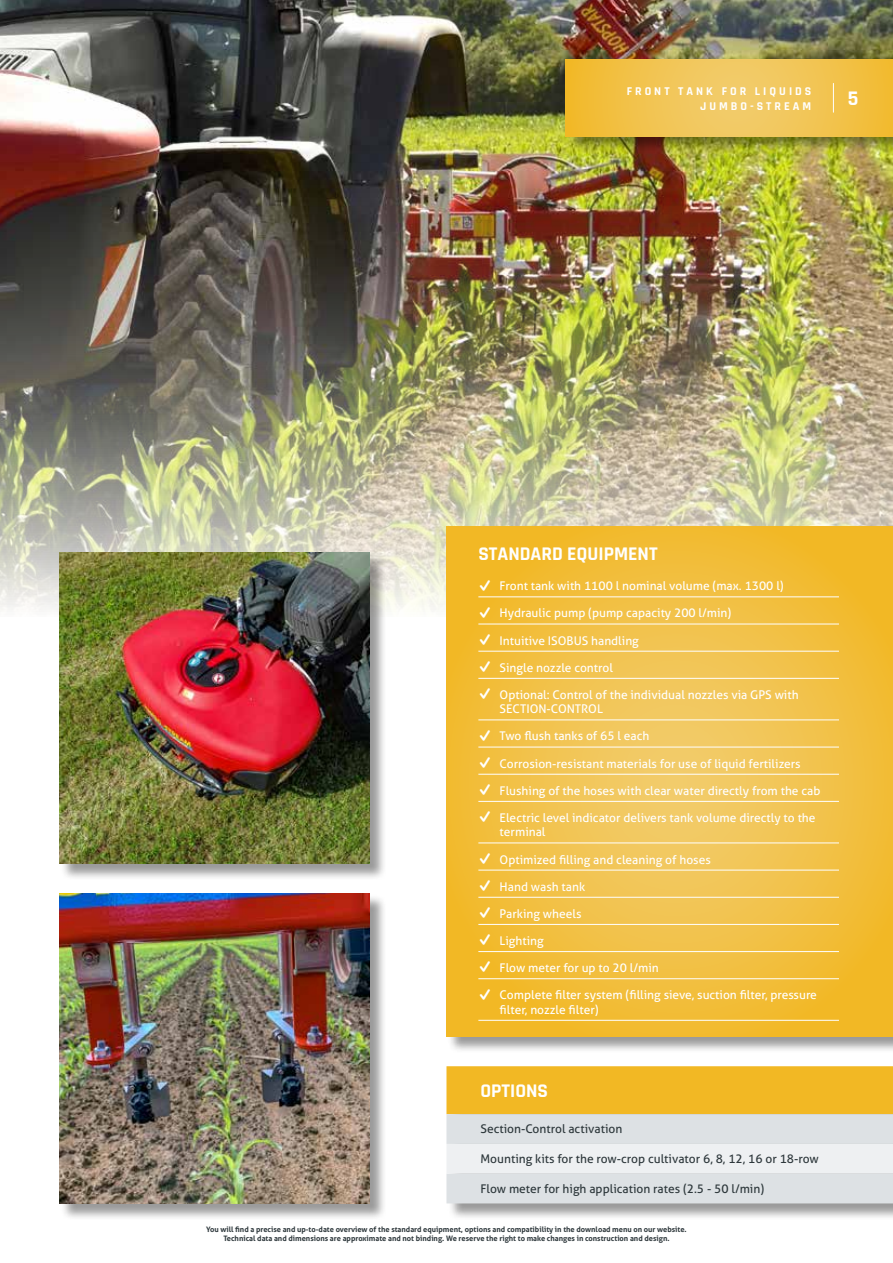
<style>
.page{position:relative;width:893px;height:1263px;background:#fff}
.page>*{position:absolute;margin:0;border:0;box-sizing:border-box;transform-origin:0 0}
.t1{font:30px "Entypo";color:#fff}
.t2{font:700 21px "Rajdhani";color:#fff}
.t3{font:700 19.5px "Rajdhani";color:#fff}
.t4{font:12px/14.4px "Aller";color:#fff}
.t5{font:12px "Aller";color:#2d373b}
.t6{font:700 12px/14.4px "Rajdhani";letter-spacing:.25em;color:#fff;text-align:right}
.t7{font:700 7.5px/9px "Aller";color:#2d373b;text-align:center}
</style>
<div class="page">
<img style="left:0;top:0;width:893px;height:617px">
<div style="left:566px;top:60px;width:327px;height:93px;background:#000;opacity:.4"></div>
<svg style="left:566px;top:60px;width:327px;height:76px;background:#f2c34f"></svg>
<div style="left:60px;top:554px;width:327px;height:326px;background:#000;opacity:.4"></div>
<img style="left:60px;top:553px;width:310px;height:310px">
<div style="left:60px;top:894px;width:327px;height:326px;background:#000;opacity:.4"></div>
<img style="left:60px;top:893px;width:310px;height:310px">
<svg style="left:833px;top:83px;width:1px;height:29px"></svg>
<div style="left:447px;top:1067px;width:446px;height:154px;background:#000;opacity:.4"></div>
<svg style="left:446px;top:1066px;width:447px;height:137px;background:#e7d5a4"></svg>
<div style="left:447px;top:527px;width:446px;height:526px;background:#000;opacity:.4"></div>
<svg style="left:446px;top:526px;width:447px;height:510px;background:#f2c042"></svg>
<hr style="left:478px;top:597px;width:361px;height:1px;background:#fff">
<hr style="left:478px;top:624px;width:361px;height:1px;background:#fff">
<hr style="left:478px;top:651px;width:361px;height:1px;background:#fff">
<hr style="left:478px;top:678px;width:361px;height:1px;background:#fff">
<hr style="left:478px;top:720px;width:361px;height:1px;background:#fff">
<hr style="left:478px;top:747px;width:361px;height:1px;background:#fff">
<hr style="left:478px;top:774px;width:361px;height:1px;background:#fff">
<hr style="left:478px;top:801px;width:361px;height:1px;background:#fff">
<hr style="left:478px;top:843px;width:361px;height:1px;background:#fff">
<hr style="left:478px;top:870px;width:361px;height:1px;background:#fff">
<hr style="left:478px;top:897px;width:361px;height:1px;background:#fff">
<hr style="left:478px;top:924px;width:361px;height:1px;background:#fff">
<hr style="left:478px;top:951px;width:361px;height:1px;background:#fff">
<hr style="left:478px;top:978px;width:361px;height:1px;background:#fff">
<hr style="left:478px;top:1020px;width:361px;height:1px;background:#fff">
<p class="t6" style="left:627px;top:85px;width:186px">FRONT TANK FOR LIQUIDS<br>JUMBO-STREAM</p>
<h2 class="t2" style="left:848px;top:86px;width:12px">5</h2>
<h3 class="t3" style="left:478px;top:542px;width:181px">STANDARD EQUIPMENT</h3>
<h1 class="t1" style="left:478px;top:565px;width:15px">W</h1>
<p class="t4" style="left:500px;top:579px;width:286px">Front tank with 1100 l nominal volume (max. 1300 l)</p>
<h1 class="t1" style="left:478px;top:592px;width:15px">W</h1>
<p class="t4" style="left:500px;top:606px;width:233px">Hydraulic pump (pump capacity 200 l/min)</p>
<h1 class="t1" style="left:478px;top:619px;width:15px">W</h1>
<p class="t4" style="left:500px;top:633px;width:141px">Intuitive ISOBUS handling</p>
<h1 class="t1" style="left:478px;top:646px;width:15px">W</h1>
<p class="t4" style="left:500px;top:660px;width:115px">Single nozzle control</p>
<h1 class="t1" style="left:478px;top:673px;width:15px">W</h1>
<p class="t4" style="left:500px;top:687px;width:300px">Optional: Control of the individual nozzles via GPS with<br>SECTION-CONTROL</p>
<h1 class="t1" style="left:478px;top:715px;width:15px">W</h1>
<p class="t4" style="left:500px;top:729px;width:151px">Two flush tanks of 65 l each</p>
<h1 class="t1" style="left:478px;top:742px;width:15px">W</h1>
<p class="t4" style="left:500px;top:756px;width:302px">Corrosion-resistant materials for use of liquid fertilizers</p>
<h1 class="t1" style="left:478px;top:769px;width:15px">W</h1>
<p class="t4" style="left:500px;top:783px;width:322px">Flushing of the hoses with clear water directly from the cab</p>
<h1 class="t1" style="left:478px;top:796px;width:15px">W</h1>
<p class="t4" style="left:500px;top:810px;width:317px">Electric level indicator delivers tank volume directly to the terminal</p>
<h1 class="t1" style="left:478px;top:838px;width:15px">W</h1>
<p class="t4" style="left:500px;top:852px;width:213px">Optimized filling and cleaning of hoses</p>
<h1 class="t1" style="left:478px;top:865px;width:15px">W</h1>
<p class="t4" style="left:500px;top:879px;width:87px">Hand wash tank</p>
<h1 class="t1" style="left:478px;top:892px;width:15px">W</h1>
<p class="t4" style="left:500px;top:906px;width:83px">Parking wheels</p>
<h1 class="t1" style="left:478px;top:919px;width:15px">W</h1>
<p class="t4" style="left:500px;top:933px;width:46px">Lighting</p>
<h1 class="t1" style="left:478px;top:946px;width:15px">W</h1>
<p class="t4" style="left:500px;top:961px;width:161px">Flow meter for up to 20 l/min</p>
<h1 class="t1" style="left:478px;top:974px;width:15px">W</h1>
<p class="t4" style="left:500px;top:988px;width:319px">Complete filter system (filling sieve, suction filter, pressure filter, nozzle filter)</p>
<h3 class="t3" style="left:480px;top:1079px;width:69px">OPTIONS</h3>
<p class="t5" style="left:480px;top:1122px;width:143px">Section-Control activation</p>
<p class="t5" style="left:480px;top:1152px;width:340px">Mounting kits for the row-crop cultivator 6, 8, 12, 16 or 18-row</p>
<p class="t5" style="left:480px;top:1181px;width:285px">Flow meter for high application rates (2.5 - 50 l/min)</p>
<p class="t7" style="left:206px;top:1224px;width:482px">You will find a precise and up-to-date overview of the standard equipment, options and compatibility in the download menu on our website.<br>Technical data and dimensions are approximate and not binding. We reserve the right to make changes in construction and design.</p>
</div>
